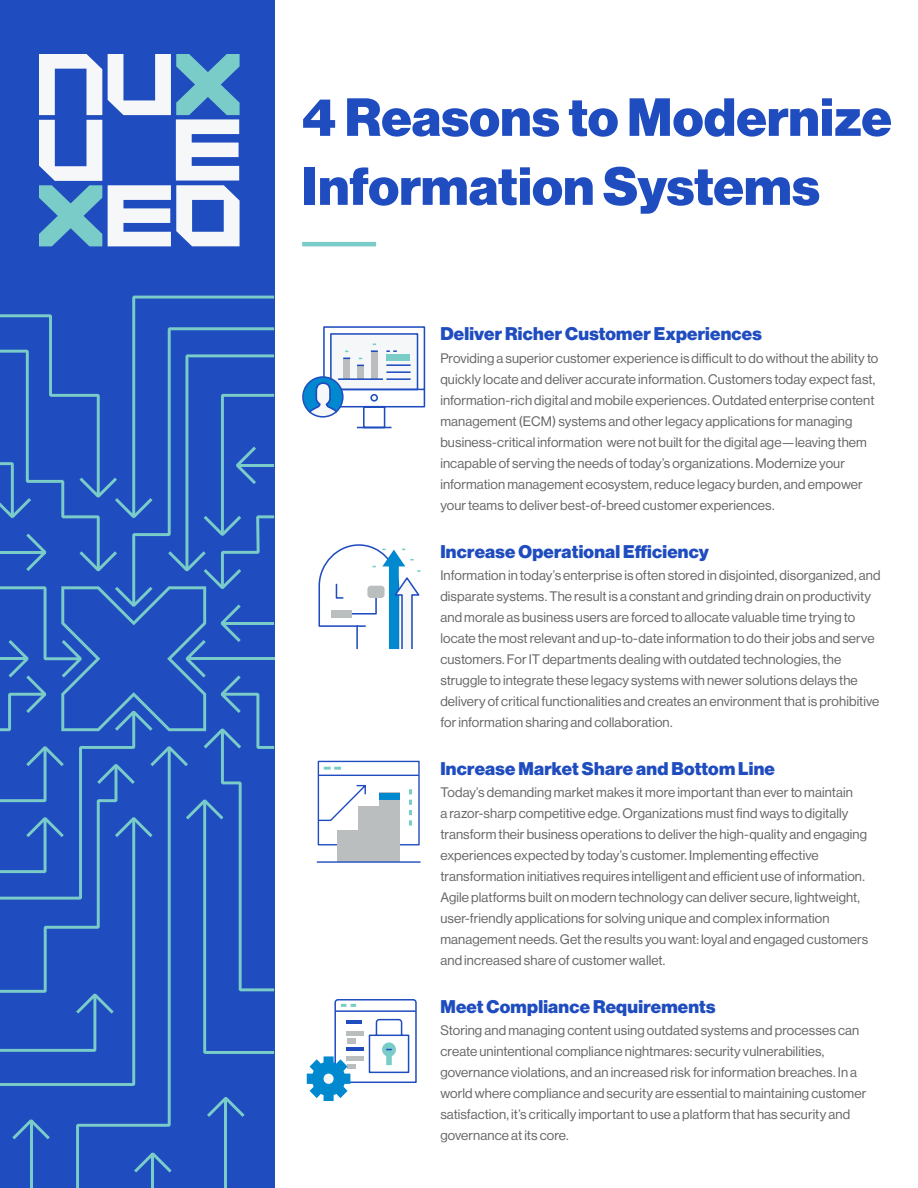
<style>
.page{position:relative;width:918px;height:1188px;background:#fff}
.page>*{position:absolute;margin:0;border:0;box-sizing:border-box;transform-origin:0 0}
.t1{font:52.5px/69px "N Haas Grotesk DS Std 95 Blk";letter-spacing:.01em;color:#1f4cbf}
.t2{font:18px "N Haas Grotesk DS Std 95 Blk";letter-spacing:.015em;color:#1f4cbf}
.copy{font:13.5px/21px "N Haas Grotesk DS Std 55 Rg";letter-spacing:.01em;color:#666}
</style>
<div class="page">
<div style="left:0;top:0;width:274px;height:1188px;background:#1f4cbf"></div>
<svg style="left:0;top:296px;width:274px;height:892px"></svg>
<svg style="left:39px;top:54px;width:63px;height:192px"></svg>
<svg style="left:108px;top:54px;width:132px;height:192px"></svg>
<hr style="left:302px;top:242px;width:74px;height:4px;background:#7accc8">
<svg style="left:302px;top:326px;width:124px;height:103px"></svg>
<div style="left:370px;top:394px;width:8px;height:8px;border:2px solid #1f4cbf;border-radius:50%"></div>
<svg style="left:318px;top:544px;width:103px;height:106px"></svg>
<svg style="left:316px;top:760px;width:105px;height:103px"></svg>
<div style="left:379px;top:793px;width:21px;height:7px;background:#0089cf"></div>
<svg style="left:307px;top:999px;width:110px;height:102px"></svg>
<div style="left:324px;top:1074px;width:10px;height:10px;background:#f5f7f9;border-radius:50%"></div>
<p class="t1" style="left:302px;top:84px;width:591px">4 Reasons to Modernize<br>Information Systems</p>
<p class="t2" style="left:440px;top:323px;width:323px">Deliver Richer Customer Experiences</p>
<p class="copy" style="left:440px;top:347px;width:440px">Providing a superior customer experience is difficult to do without the ability to quickly locate and deliver accurate information. Customers today expect fast, information-rich digital and mobile experiences. Outdated enterprise content management (ECM) systems and other legacy applications for managing business-critical information were not built for the digital age—leaving them incapable of serving the needs of today’s organizations. Modernize your information management ecosystem, reduce legacy burden, and empower your teams to deliver best-of-breed customer experiences.</p>
<p class="t2" style="left:440px;top:541px;width:270px">Increase Operational Efficiency</p>
<p class="copy" style="left:440px;top:565px;width:442px">Information in today’s enterprise is often stored in disjointed, disorganized, and disparate systems. The result is a constant and grinding drain on productivity and morale as business users are forced to allocate valuable time trying to locate the most relevant and up-to-date information to do their jobs and serve customers. For IT departments dealing with outdated technologies, the struggle to integrate these legacy systems with newer solutions delays the delivery of critical functionalities and creates an environment that is prohibitive for information sharing and collaboration.</p>
<p class="t2" style="left:440px;top:758px;width:336px">Increase Market Share and Bottom Line</p>
<p class="copy" style="left:440px;top:782px;width:429px">Today’s demanding market makes it more important than ever to maintain<br>a razor-sharp competitive edge. Organizations must find ways to digitally transform their business operations to deliver the high-quality and engaging experiences expected by today’s customer. Implementing effective transformation initiatives requires intelligent and efficient use of information.<br>Agile platforms built on modern technology can deliver secure, lightweight, user-friendly applications for solving unique and complex information management needs. Get the results you want: loyal and engaged customers and increased share of customer wallet.</p>
<p class="t2" style="left:440px;top:996px;width:277px">Meet Compliance Requirements</p>
<p class="copy" style="left:440px;top:1019px;width:428px">Storing and managing content using outdated systems and processes can create unintentional compliance nightmares: security vulnerabilities, governance violations, and an increased risk for information breaches. In a world where compliance and security are essential to maintaining customer satisfaction, it’s critically important to use a platform that has security and governance at its core.</p>
</div>
